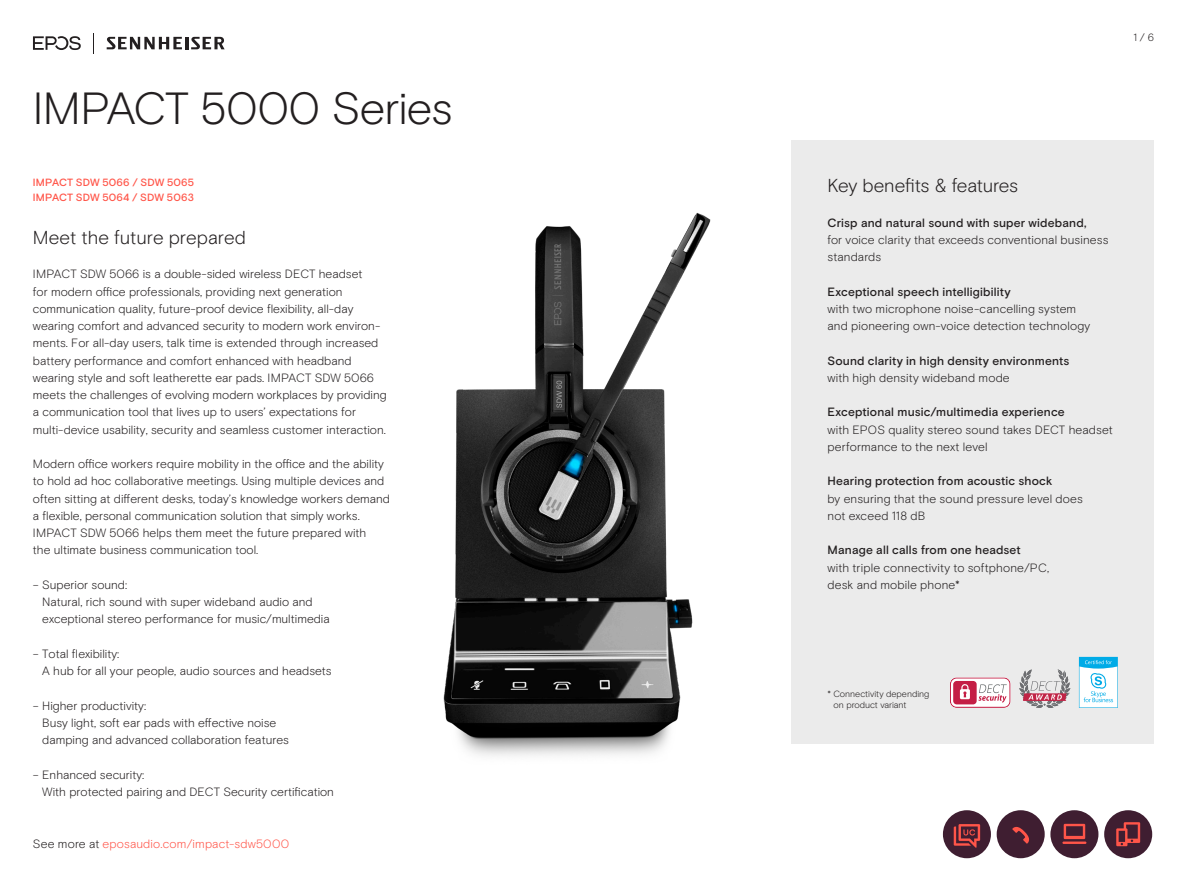
<style>
.page{position:relative;width:1187px;height:893px;background:#fff}
.page>*{position:absolute;margin:0;border:0;box-sizing:border-box;transform-origin:0 0}
.EPOS_headline_32_reg{font:300 45px "EPOS Basis";letter-spacing:-.025em;color:#231f20}
.EPOS_lead_intro_12_5{font:300 18.75px "EPOS Basis";color:#231f20}
.EPOS_bodytext{font:300 12px/17.2px "EPOS Basis";color:#231f20}
.EPOS_bodytext-2{font:500 12px/17.2px "EPOS Basis";letter-spacing:.015em;color:#231f20}
.EPOS_bodytext-3{font:300 12px "EPOS Basis";letter-spacing:.01em;color:#ff5549}
.EPOS_bodytext-4{font:500 10.5px "EPOS Basis";letter-spacing:.01em;color:#ff5549}
.t1{font:300 10.5px "EPOS Basis";color:#231f20}
.Smalltext_Table{font:300 9px/10.5px "EPOS Basis";color:#231f20}
.s1{color:#231f20}
.s2{font-weight:500}
.s3{font-weight:300}
</style>
<div class="page">
<img style="left:443px;top:212px;width:268px;height:544px">
<svg style="left:93px;top:33px;width:1px;height:20px"></svg>
<svg style="left:107px;top:37px;width:118px;height:12px"></svg>
<svg style="left:33px;top:36px;width:48px;height:14px"></svg>
<div style="left:791px;top:140px;width:362px;height:604px;background:#ebebeb"></div>
<svg style="left:1078px;top:657px;width:39px;height:51px"></svg>
<svg style="left:1019px;top:669px;width:51px;height:39px"></svg>
<svg style="left:950px;top:677px;width:60px;height:31px"></svg>
<div style="left:942px;top:810px;width:48px;height:48px;background:#3f1e31;border-radius:50%"></div>
<svg style="left:953px;top:824px;width:27px;height:24px"></svg>
<div style="left:1050px;top:810px;width:48px;height:48px;background:#3f1e31;border-radius:50%"></div>
<svg style="left:1063px;top:824px;width:22px;height:15px"></svg>
<hr style="left:1062px;top:841px;width:24px;height:3px;background:#ff5549">
<div style="left:996px;top:810px;width:48px;height:48px;background:#3f1e31;border-radius:50%"></div>
<svg style="left:1012px;top:826px;width:18px;height:18px"></svg>
<div style="left:1104px;top:810px;width:48px;height:48px;background:#3f1e31;border-radius:50%"></div>
<svg style="left:1116px;top:822px;width:24px;height:24px"></svg>
<p class="EPOS_headline_32_reg" style="left:33px;top:82px;width:421px">IMPACT 5000 Series</p>
<p class="EPOS_bodytext-4" style="left:33px;top:176px;width:163px">IMPACT SDW 5066 / SDW 5065</p>
<p class="EPOS_bodytext-4" style="left:33px;top:191px;width:162px">IMPACT SDW 5064 / SDW 5063</p>
<p class="EPOS_lead_intro_12_5" style="left:33px;top:226px;width:214px">Meet the future prepared</p>
<p class="EPOS_bodytext" style="left:33px;top:266px;width:355px">IMPACT SDW 5066 is a double-sided wireless DECT headset<br>for modern office professionals, providing next generation communication quality, future-proof device flexibility, all-day wearing comfort and advanced security to modern work environ&shy;ments. For all-day users, talk time is extended through increased battery performance and comfort enhanced with headband wearing style and soft leatherette ear pads. IMPACT SDW 5066 meets the challenges of evolving modern workplaces by providing a communication tool that lives up to users’ expectations for multi-device usability, security and seamless customer interaction.</p>
<p class="EPOS_bodytext" style="left:33px;top:455px;width:358px">Modern office workers require mobility in the office and the ability to hold ad hoc collaborative meetings. Using multiple devices and often sitting at different desks, today’s knowledge workers demand a flexible, personal communication solution that simply works.<br>IMPACT SDW 5066 helps them meet the future prepared with<br>the ultimate business communication tool.</p>
<p class="EPOS_bodytext" style="left:42px;top:576px;width:289px;text-indent:-9px">– Superior sound:<br>Natural, rich sound with super wideband audio and exceptional stereo performance for music/multimedia</p>
<p class="EPOS_bodytext" style="left:42px;top:645px;width:291px;text-indent:-9px">– Total flexibility:<br>A hub for all your people, audio sources and headsets</p>
<p class="EPOS_bodytext" style="left:42px;top:697px;width:248px;text-indent:-9px">– Higher productivity:<br>Busy light, soft ear pads with effective noise damping and advanced collaboration features</p>
<p class="EPOS_bodytext" style="left:42px;top:766px;width:293px;text-indent:-9px">– Enhanced security:<br>With protected pairing and DECT Security certification</p>
<p class="EPOS_bodytext-3" style="left:33px;top:836px;width:258px"><span class="s1">See more at</span> eposaudio.com/impact-sdw5000</p>
<p class="t1" style="left:1133px;top:31px;width:22px">1 / 6</p>
<p class="EPOS_lead_intro_12_5" style="left:827px;top:174px;width:192px">Key benefits &amp; features</p>
<p class="EPOS_bodytext" style="left:827px;top:214px;width:282px"><span class="s2">Crisp and natural sound with super wideband,<br></span>for voice clarity that exceeds conventional business standards</p>
<p class="EPOS_bodytext" style="left:827px;top:283px;width:264px"><span class="s2">Exceptional speech intelligibility<br></span>with two microphone noise-cancelling system and pioneering own-voice detection technology</p>
<p class="EPOS_bodytext-2" style="left:827px;top:352px;width:243px">Sound clarity in high density environments <span class="s3">with high density wideband mode</span></p>
<p class="EPOS_bodytext" style="left:827px;top:404px;width:287px"><span class="s2">Exceptional music/multimedia experience<br></span>with EPOS quality stereo sound takes DECT headset performance to the next level</p>
<p class="EPOS_bodytext" style="left:827px;top:473px;width:257px"><span class="s2">Hearing protection from acoustic shock<br></span>by ensuring that the sound pressure level does not exceed 118 dB</p>
<p class="EPOS_bodytext" style="left:827px;top:542px;width:223px"><span class="s2">Manage all calls from one headset<br></span>with triple connectivity to softphone/PC, desk and mobile phone*</p>
<p class="Smalltext_Table" style="left:833px;top:689px;width:97px;text-indent:-6px">* Connectivity depending on product variant</p>
</div>
